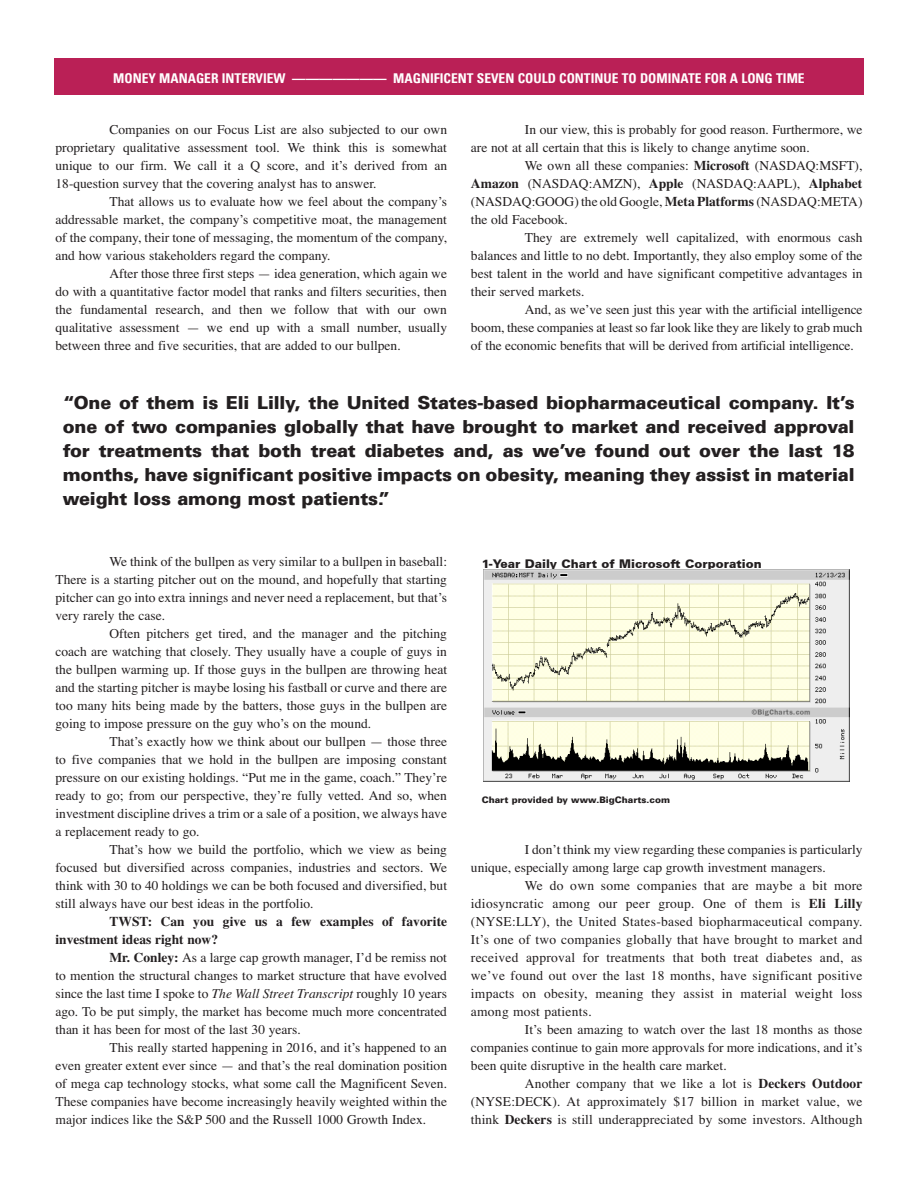
<style>
.page{position:relative;width:918px;height:1188px;background:#fff}
.page>*{position:absolute;margin:0;border:0;box-sizing:border-box;transform-origin:0 0}
.pullquote{font:900 18px/24px "Univers LT";letter-spacing:-.01em;color:#231f20;text-align:justify}
.Body_Text{font:13.5px/18px "Times";color:#231f20;text-align:justify}
.t1{font:700 condensed 13.5px "Univers LT";color:#fff}
.Body_Text-2{font:700 13.5px/18px "Times";color:#231f20}
.t2{font:900 12px "Univers CE";color:#231f20}
.t3{font:900 9px "Univers LT";color:#231f20}
.s1{font-weight:700}
.s2{font-style:italic}
</style>
<div class="page">
<div style="left:54px;top:58px;width:810px;height:36px;background:#ba2056"></div>
<img style="left:484px;top:570px;width:365px;height:211px">
<p class="t1" style="left:113px;top:70px;width:693px">MONEY MANAGER INTERVIEW ——————— MAGNIFICENT SEVEN COULD CONTINUE TO DOMINATE FOR A LONG TIME</p>
<p class="Body_Text" style="left:56px;top:121px;width:393px;text-indent:54px">Companies on our Focus List are also subjected to our own proprietary qualitative assessment tool. We think this is somewhat unique to our firm. We call it a Q score, and it’s derived from an 18-question survey that the covering analyst has to answer.</p>
<p class="Body_Text" style="left:56px;top:193px;width:393px;text-indent:54px">That allows us to evaluate how we feel about the company’s addressable market, the company’s competitive moat, the management of the company, their tone of messaging, the momentum of the company, and how various stakeholders regard the company.</p>
<p class="Body_Text" style="left:56px;top:265px;width:393px;text-indent:54px">After those three first steps — idea generation, which again we do with a quantitative factor model that ranks and filters securities, then the fundamental research, and then we follow that with our own qualitative assessment — we end up with a small number, usually between three and five securities, that are added to our bullpen.</p>
<p class="Body_Text" style="left:471px;top:121px;width:393px;text-indent:54px">In our view, this is probably for good reason. Furthermore, we are not at all certain that this is likely to change anytime soon.</p>
<p class="Body_Text" style="left:471px;top:157px;width:393px;text-indent:54px">We own all these companies: <span class="s1">Microsoft</span> (NASDAQ:MSFT), <span class="s1">Amazon</span> (NASDAQ:AMZN), <span class="s1">Apple</span> (NASDAQ:AAPL), <span class="s1">Alphabet </span>(NASDAQ:GOOG) the old Google, <span class="s1">Meta Platforms</span> (NASDAQ:META) the old Facebook.</p>
<p class="Body_Text" style="left:471px;top:229px;width:393px;text-indent:54px">They are extremely well capitalized, with enormous cash balances and little to no debt. Importantly, they also employ some of the best talent in the world and have significant competitive advantages in their served markets.</p>
<p class="Body_Text" style="left:471px;top:301px;width:393px;text-indent:54px">And, as we’ve seen just this year with the artificial intelligence boom, these companies at least so far look like they are likely to grab much of the economic benefits that will be derived from artificial intelligence.</p>
<p class="pullquote" style="left:63px;top:391px;width:794px">“One of them is Eli Lilly, the United States-based biopharmaceutical company. It’s one of two companies globally that have brought to market and received approval for treatments that both treat diabetes and, as we’ve found out over the last 18 months, have significant positive impacts on obesity, meaning they assist in material weight loss among most patients.”</p>
<p class="Body_Text" style="left:56px;top:553px;width:393px;text-indent:54px">We think of the bullpen as very similar to a bullpen in baseball:<br>There is a starting pitcher out on the mound, and hopefully that starting pitcher can go into extra innings and never need a replacement, but that’s very rarely the case.</p>
<p class="Body_Text" style="left:56px;top:625px;width:393px;text-indent:54px">Often pitchers get tired, and the manager and the pitching coach are watching that closely. They usually have a couple of guys in the bullpen warming up. If those guys in the bullpen are throwing heat and the starting pitcher is maybe losing his fastball or curve and there are too many hits being made by the batters, those guys in the bullpen are going to impose pressure on the guy who’s on the mound.</p>
<p class="Body_Text" style="left:56px;top:733px;width:393px;text-indent:54px">That’s exactly how we think about our bullpen — those three to five companies that we hold in the bullpen are imposing constant pressure on our existing holdings. “Put me in the game, coach.” They’re ready to go; from our perspective, they’re fully vetted. And so, when investment discipline drives a trim or a sale of a position, we always have a replacement ready to go.</p>
<p class="Body_Text" style="left:56px;top:841px;width:393px;text-indent:54px">That’s how we build the portfolio, which we view as being focused but diversified across companies, industries and sectors. We think with 30 to 40 holdings we can be both focused and diversified, but still always have our best ideas in the portfolio.</p>
<p class="Body_Text-2" style="left:56px;top:913px;width:393px;text-indent:54px">TWST: Can you give us a few examples of favorite investment ideas right now?</p>
<p class="Body_Text" style="left:56px;top:949px;width:393px;text-indent:54px"><span class="s1">Mr. Conley:</span> As a large cap growth manager, I’d be remiss not to mention the structural changes to market structure that have evolved since the last time I spoke to <span class="s2">The Wall Street Transcript</span> roughly 10 years ago. To be put simply, the market has become much more concentrated than it has been for most of the last 30 years.</p>
<p class="Body_Text" style="left:56px;top:1039px;width:393px;text-indent:54px">This really started happening in 2016, and it’s happened to an even greater extent ever since — and that’s the real domination position of mega cap technology stocks, what some call the Magnificent Seven.<br>These companies have become increasingly heavily weighted within the major indices like the S&amp;P 500 and the Russell 1000 Growth Index.</p>
<p class="t2" style="left:482px;top:556px;width:281px">1-Year Daily Chart of Microsoft Corporation</p>
<p class="t3" style="left:482px;top:794px;width:190px">Chart provided by www.BigCharts.com</p>
<p class="Body_Text" style="left:471px;top:841px;width:393px;text-indent:54px">I don’t think my view regarding these companies is particularly unique, especially among large cap growth investment managers.</p>
<p class="Body_Text" style="left:471px;top:877px;width:393px;text-indent:54px">We do own some companies that are maybe a bit more idiosyncratic among our peer group. One of them is <span class="s1">Eli Lilly </span>(NYSE:LLY), the United States-based biopharmaceutical company.<br>It’s one of two companies globally that have brought to market and received approval for treatments that both treat diabetes and, as we’ve found out over the last 18 months, have significant positive impacts on obesity, meaning they assist in material weight loss among most patients.</p>
<p class="Body_Text" style="left:471px;top:1021px;width:393px;text-indent:54px">It’s been amazing to watch over the last 18 months as those companies continue to gain more approvals for more indications, and it’s been quite disruptive in the health care market.</p>
<p class="Body_Text" style="left:471px;top:1075px;width:393px;text-indent:54px">Another company that we like a lot is <span class="s1">Deckers Outdoor </span>(NYSE:DECK). At approximately $17 billion in market value, we think <span class="s1">Deckers</span> is still underappreciated by some investors. Although</p>
</div>
